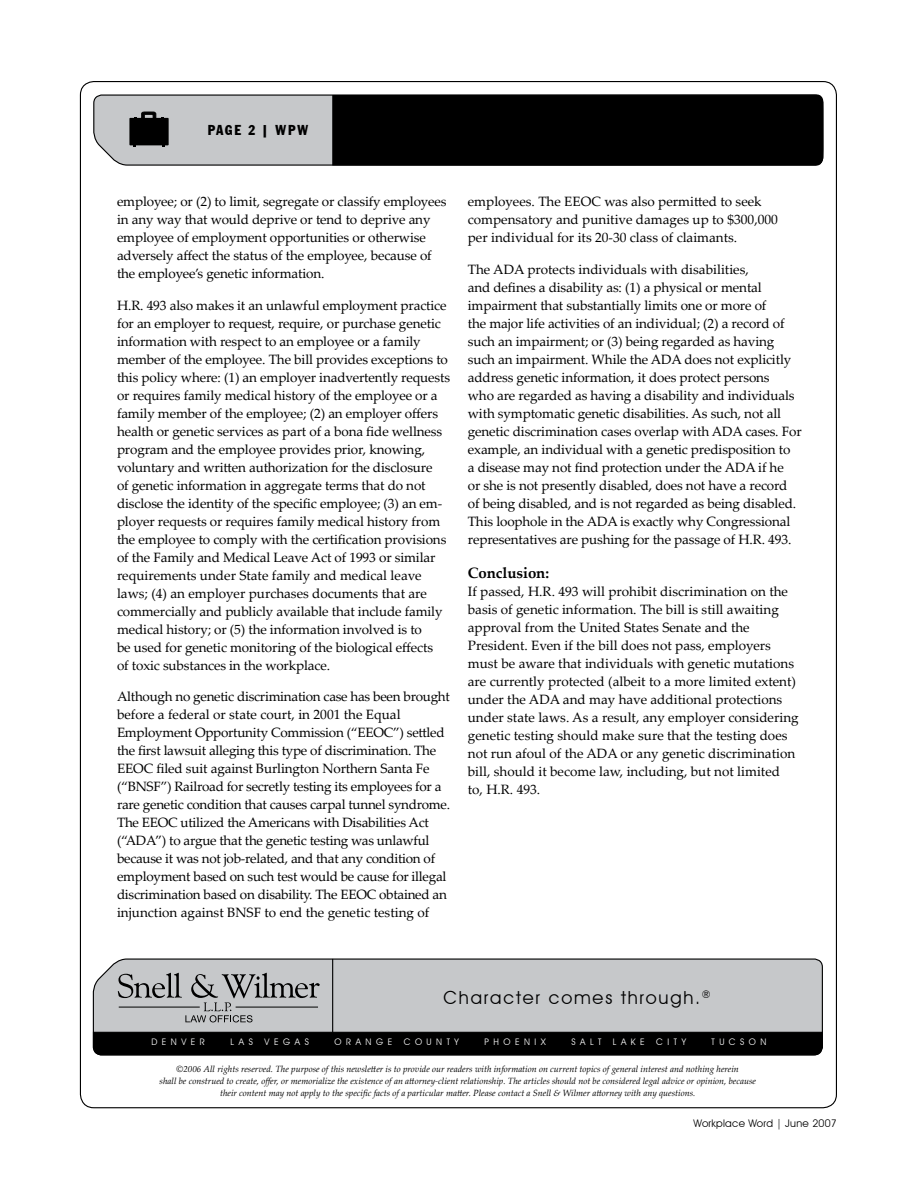
<style>
.page{position:relative;width:918px;height:1188px;background:#fff}
.page>*{position:absolute;margin:0;border:0;box-sizing:border-box;transform-origin:0 0}
.t1{font:18px "Avant Garde IT Cby BT";letter-spacing:.1em;color:#000}
.t2{font:700 15px "Palatino Linotype";letter-spacing:-.005em;color:#000}
.t3{font:15px "Franklin Cond Gothic";letter-spacing:.1em;color:#000}
.t4{font:13.5px/18px "Palatino Linotype";letter-spacing:-.01em;color:#000}
.t5{font:10.5px "Avant Garde IT Cby BT";letter-spacing:.025em;color:#000}
.t6{font:italic 9px/12px "Palatino Linotype";color:#000;text-align:center}
.t7{font:9px "Avant Garde IT Cby BT";letter-spacing:.5em;color:#fff}
</style>
<div class="page">
<div style="left:92px;top:958px;width:731px;height:73px;background:#c6c8ca"></div>
<svg style="left:92px;top:1031px;width:731px;height:25px;background:#0a0a0a"></svg>
<hr style="left:332px;top:959px;width:1px;height:74px;background:#000">
<svg style="left:118px;top:973px;width:202px;height:49px;background:#a6a8aa"></svg>
<svg style="left:93px;top:94px;width:239px;height:72px;background:#c0c1c3"></svg>
<div style="left:332px;top:94px;width:492px;height:72px;background:#000"></div>
<div style="left:130px;top:119px;width:38px;height:26px;background:#000"></div>
<div style="left:129px;top:118px;width:40px;height:27px;border:1px solid #000"></div>
<svg style="left:134px;top:112px;width:30px;height:7px"></svg>
<p class="t3" style="left:208px;top:121px;width:102px">PAGE 2 | WPW</p>
<p class="t4" style="left:117px;top:192px;width:331px">employee; or (2) to limit, segregate or classify employees in any way that would deprive or tend to deprive any employee of employment opportunities or otherwise adversely affect the status of the employee, because of the employee’s genetic information.</p>
<p class="t4" style="left:117px;top:296px;width:335px">H.R. 493 also makes it an unlawful employment practice for an employer to request, require, or purchase genetic information with respect to an employee or a family member of the employee. The bill provides exceptions to this policy where: (1) an employer inadvertently requests or requires family medical history of the employee or a family member of the employee; (2) an employer offers health or genetic services as part of a bona fide wellness program and the employee provides prior, knowing, voluntary and written authorization for the disclosure<br>of genetic information in aggregate terms that do not disclose the identity of the specific employee; (3) an em&shy;ployer requests or requires family medical history from the employee to comply with the certification provisions of the Family and Medical Leave Act of 1993 or similar requirements under State family and medical leave laws; (4) an employer purchases documents that are commercially and publicly available that include family medical history; or (5) the information involved is to<br>be used for genetic monitoring of the biological effects<br>of toxic substances in the workplace.</p>
<p class="t4" style="left:117px;top:687px;width:335px">Although no genetic discrimination case has been brought before a federal or state court, in 2001 the Equal Employment Opportunity Commission (“EEOC”) settled the first lawsuit alleging this type of discrimination. The EEOC filed suit against Burlington Northern Santa Fe (“BNSF”) Railroad for secretly testing its employees for a rare genetic condition that causes carpal tunnel syndrome.<br>The EEOC utilized the Americans with Disabilities Act (“ADA”) to argue that the genetic testing was unlawful because it was not job-related, and that any condition of employment based on such test would be cause for illegal discrimination based on disability. The EEOC obtained an injunction against BNSF to end the genetic testing of</p>
<p class="t4" style="left:468px;top:192px;width:312px">employees. The EEOC was also permitted to seek compensatory and punitive damages up to $300,000 per individual for its 20-30 class of claimants.</p>
<p class="t4" style="left:468px;top:260px;width:335px">The ADA protects individuals with disabilities,<br>and defines a disability as: (1) a physical or mental impairment that substantially limits one or more of<br>the major life activities of an individual; (2) a record of such an impairment; or (3) being regarded as having such an impairment. While the ADA does not explicitly address genetic information, it does protect persons<br>who are regarded as having a disability and individuals with symptomatic genetic disabilities. As such, not all genetic discrimination cases overlap with ADA cases. For example, an individual with a genetic predisposition to<br>a disease may not find protection under the ADA if he<br>or she is not presently disabled, does not have a record of being disabled, and is not regarded as being disabled.<br>This loophole in the ADA is exactly why Congressional representatives are pushing for the passage of H.R. 493.</p>
<p class="t2" style="left:468px;top:563px;width:83px">Conclusion:</p>
<p class="t4" style="left:468px;top:582px;width:332px">If passed, H.R. 493 will prohibit discrimination on the basis of genetic information. The bill is still awaiting approval from the United States Senate and the President. Even if the bill does not pass, employers must be aware that individuals with genetic mutations are currently protected (albeit to a more limited extent) under the ADA and may have additional protections under state laws. As a result, any employer considering genetic testing should make sure that the testing does not run afoul of the ADA or any genetic discrimination bill, should it become law, including, but not limited<br>to, H.R. 493.</p>
<h1 class="t1" style="left:444px;top:987px;width:269px">Character comes through.<sup>®</sup></h1>
<p class="t7" style="left:151px;top:1037px;width:55px">DENVER</p>
<p class="t7" style="left:231px;top:1037px;width:24px">LAS</p>
<p class="t7" style="left:265px;top:1037px;width:46px">VEGAS</p>
<p class="t7" style="left:335px;top:1037px;width:59px">ORANGE</p>
<p class="t7" style="left:404px;top:1037px;width:57px">COUNTY</p>
<p class="t7" style="left:484px;top:1037px;width:63px">PHOENIX</p>
<p class="t7" style="left:572px;top:1037px;width:31px">SALT</p>
<p class="t7" style="left:613px;top:1037px;width:33px">LAKE</p>
<p class="t7" style="left:656px;top:1037px;width:31px">CITY</p>
<p class="t7" style="left:712px;top:1037px;width:56px">TUCSON</p>
<p class="t6" style="left:160px;top:1062px;width:598px">©2006 All rights reserved. The purpose of this newsletter is to provide our readers with information on current topics of general interest and nothing herein<br>shall be construed to create, offer, or memorialize the existence of an attorney-client relationship. The articles should not be considered legal advice or opinion, because their content may not apply to the specific facts of a particular matter. Please contact a Snell &amp; Wilmer attorney with any questions.</p>
<p class="t5" style="left:694px;top:1117px;width:145px">Workplace Word | June 2007</p>
</div>
